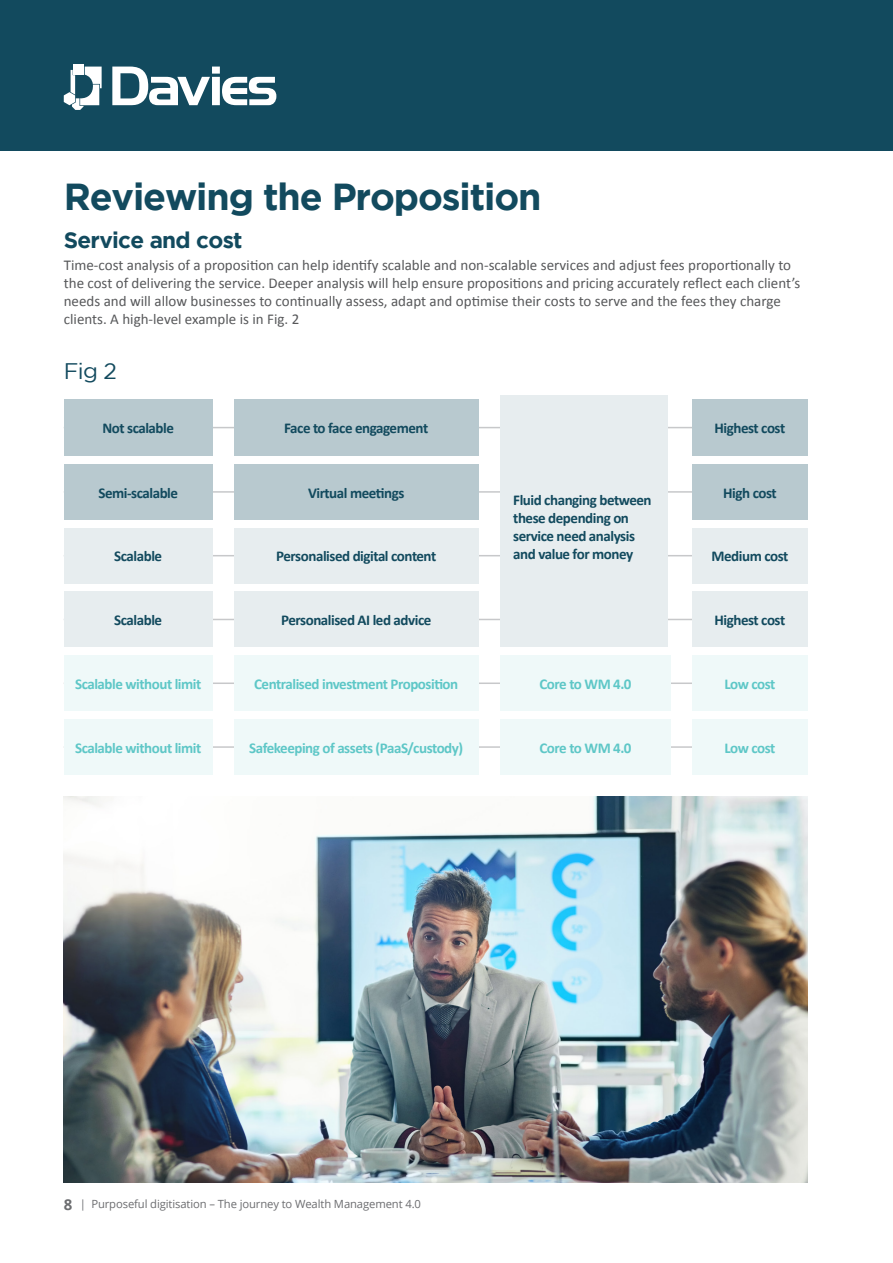
<style>
.page{position:relative;width:893px;height:1263px;background:#fff}
.page>*{position:absolute;margin:0;border:0;box-sizing:border-box;transform-origin:0 0}
.t1{font:700 37.5px "Gotham";letter-spacing:-.03em;color:#124a5e}
.t2{font:700 22.5px "Gotham";letter-spacing:-.03em;color:#124a5e}
.t3{font:22.5px "Gotham";color:#124a5e}
.t4{font:15px/18px "Calibri";color:#57585a}
.t5{font:700 15px/18px "Calibri";letter-spacing:-.03em;color:#124a5e}
.t6{font:700 15px "Calibri";letter-spacing:-.03em;color:#5ec7c7}
.t7{font:11.25px "Open Sans";letter-spacing:-.01em;color:#6c6d70}
.s1{font-weight:700;font-size:15px}
</style>
<div class="page">
<div style="left:0;top:0;width:893px;height:151px;background:#124a5e"></div>
<svg style="left:112px;top:67px;width:164px;height:38px"></svg>
<svg style="left:64px;top:67px;width:38px;height:43px"></svg>
<div style="left:73px;top:64px;width:11px;height:10px;background:#fff"></div>
<hr style="left:64px;top:427px;width:731px;height:1px;background:#c7c8ca">
<div style="left:64px;top:399px;width:149px;height:57px;background:#b8c9cf"></div>
<div style="left:234px;top:399px;width:244px;height:57px;background:#b8c9cf"></div>
<div style="left:692px;top:399px;width:116px;height:57px;background:#b8c9cf"></div>
<hr style="left:64px;top:491px;width:731px;height:2px;background:#c7c8ca">
<div style="left:64px;top:464px;width:149px;height:55px;background:#b8c9cf"></div>
<div style="left:234px;top:464px;width:244px;height:55px;background:#b8c9cf"></div>
<div style="left:692px;top:464px;width:116px;height:55px;background:#b8c9cf"></div>
<hr style="left:64px;top:555px;width:731px;height:1px;background:#c7c8ca">
<div style="left:64px;top:528px;width:149px;height:55px;background:#e7edef"></div>
<div style="left:234px;top:528px;width:244px;height:55px;background:#e7edef"></div>
<div style="left:692px;top:528px;width:116px;height:55px;background:#e7edef"></div>
<hr style="left:64px;top:619px;width:731px;height:1px;background:#c7c8ca">
<div style="left:64px;top:592px;width:149px;height:55px;background:#e7edef"></div>
<div style="left:234px;top:592px;width:244px;height:55px;background:#e7edef"></div>
<div style="left:692px;top:592px;width:116px;height:55px;background:#e7edef"></div>
<hr style="left:64px;top:682px;width:731px;height:2px;background:#c7c8ca">
<div style="left:64px;top:656px;width:149px;height:55px;background:#eff9f9"></div>
<div style="left:234px;top:656px;width:244px;height:55px;background:#eff9f9"></div>
<div style="left:692px;top:656px;width:116px;height:55px;background:#eff9f9"></div>
<hr style="left:64px;top:746px;width:731px;height:2px;background:#c7c8ca">
<div style="left:64px;top:719px;width:149px;height:56px;background:#eff9f9"></div>
<div style="left:234px;top:719px;width:244px;height:56px;background:#eff9f9"></div>
<div style="left:692px;top:719px;width:116px;height:56px;background:#eff9f9"></div>
<div style="left:500px;top:719px;width:171px;height:56px;background:#eff9f9"></div>
<div style="left:500px;top:656px;width:171px;height:55px;background:#eff9f9"></div>
<div style="left:500px;top:395px;width:168px;height:252px;background:#e7edef"></div>
<img style="left:64px;top:796px;width:744px;height:386px">
<p class="t1" style="left:64px;top:175px;width:479px">Reviewing the Proposition</p>
<p class="t2" style="left:64px;top:227px;width:180px">Service and cost</p>
<p class="t4" style="left:64px;top:256px;width:738px">Time-cost analysis of a proposition can help identify scalable and non-scalable services and adjust fees proportionally to the cost of delivering the service. Deeper analysis will help ensure propositions and pricing accurately reflect each client’s needs and will allow businesses to continually assess, adapt and optimise their costs to serve and the fees they charge clients. A high-level example is in Fig. 2</p>
<p class="t3" style="left:64px;top:358px;width:55px">Fig 2</p>
<p class="t5" style="left:102px;top:419px;width:73px">Not scalable</p>
<p class="t5" style="left:284px;top:419px;width:146px">Face to face engagement</p>
<p class="t5" style="left:715px;top:419px;width:72px">Highest cost</p>
<p class="t5" style="left:98px;top:483px;width:81px">Semi-scalable</p>
<p class="t5" style="left:308px;top:483px;width:98px">Virtual meetings</p>
<p class="t5" style="left:723px;top:483px;width:55px">High cost</p>
<p class="t5" style="left:513px;top:491px;width:140px">Fluid changing between these depending on service need analysis and value for money</p>
<p class="t5" style="left:114px;top:547px;width:49px">Scalable</p>
<p class="t5" style="left:276px;top:547px;width:162px">Personalised digital content</p>
<p class="t5" style="left:711px;top:547px;width:78px">Medium cost</p>
<p class="t5" style="left:114px;top:611px;width:49px">Scalable</p>
<p class="t5" style="left:281px;top:611px;width:152px">Personalised AI led advice</p>
<p class="t5" style="left:715px;top:611px;width:72px">Highest cost</p>
<p class="t6" style="left:75px;top:674px;width:128px">Scalable without limit</p>
<p class="t6" style="left:254px;top:674px;width:206px">Centralised investment Proposition</p>
<p class="t6" style="left:724px;top:674px;width:53px">Low cost</p>
<p class="t6" style="left:539px;top:674px;width:94px">Core to WM 4.0</p>
<p class="t6" style="left:75px;top:738px;width:128px">Scalable without limit</p>
<p class="t6" style="left:249px;top:738px;width:215px">Safekeeping of assets (PaaS/custody)</p>
<p class="t6" style="left:539px;top:738px;width:94px">Core to WM 4.0</p>
<p class="t6" style="left:724px;top:738px;width:53px">Low cost</p>
<p class="t7" style="left:64px;top:1196px;width:359px"><span class="s1">8</span> | Purposeful digitisation – The journey to Wealth Management 4.0</p>
</div>
